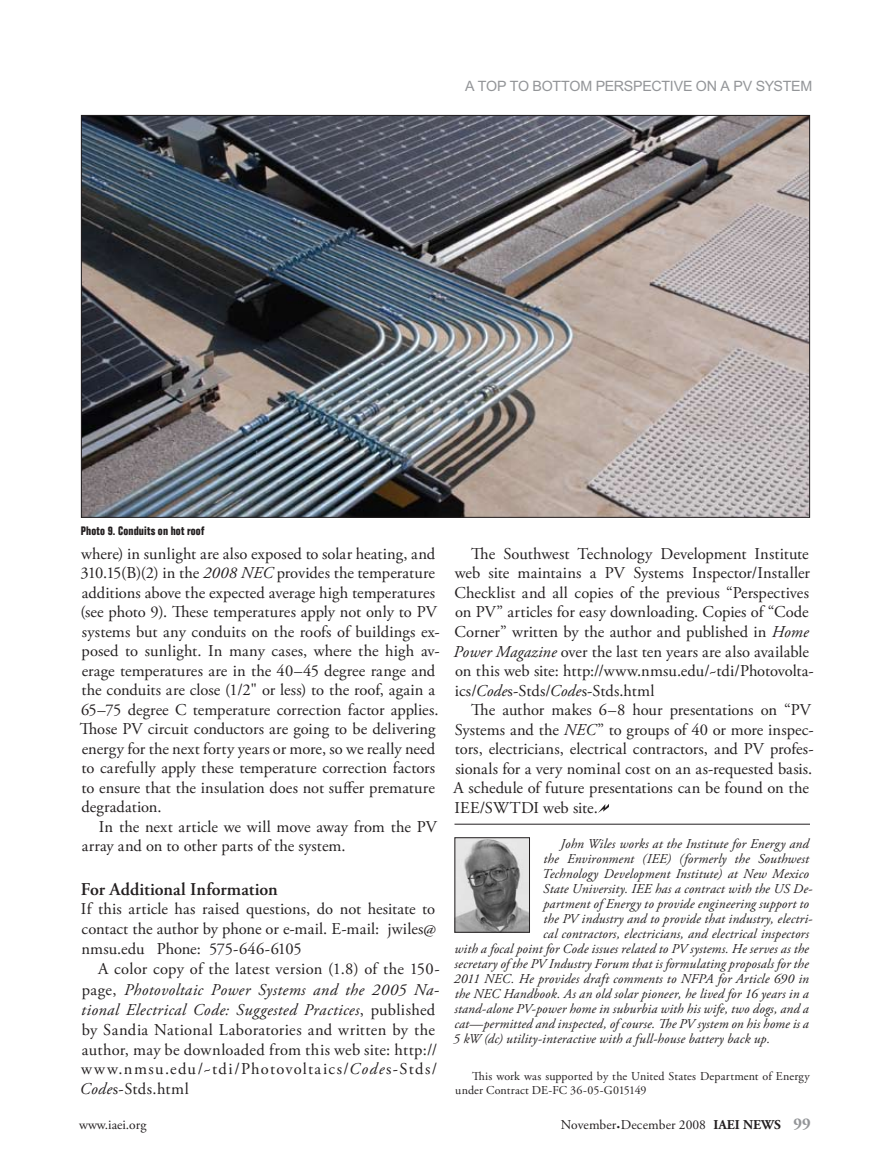
<style>
.page{position:relative;width:891px;height:1175px;background:#fff}
.page>*{position:absolute;margin:0;border:0;box-sizing:border-box;transform-origin:0 0}
.t1{font:600 18px "Adobe Garamond Pro";color:#231f20}
.t2{font:16.5px/19.5px "Adobe Garamond Pro";letter-spacing:.005em;color:#231f20}
.t3{font:16.5px/20px "Adobe Garamond Pro";letter-spacing:.025em;color:#231f20}
.t4{font:14.25px "Arial MT Std";letter-spacing:-.02em;color:#939598}
.t5{font:italic 13.5px "Adobe Garamond Pro";letter-spacing:.01em;color:#231f20}
.t6{font:13.5px "Adobe Garamond Pro";color:#231f20}
.t7{font:12px/13.5px "Adobe Garamond Pro";letter-spacing:.01em;color:#231f20}
.t8{font:700 condensed 12px "Folio Std";letter-spacing:.02em;color:#231f20}
.s1{font-style:italic}
.s2{font-size:21px}
.s3{font-weight:700}
.s4{font-weight:700;font-size:16.5px;color:#939598}
</style>
<div class="page">
<hr style="left:454px;top:823px;width:356px;height:1px;background:#231f20">
<svg style="left:598px;top:804px;width:11px;height:9px"></svg>
<img style="left:456px;top:839px;width:72px;height:91px">
<div style="left:454px;top:837px;width:76px;height:95px;border:1px solid #231f20"></div>
<img style="left:83px;top:117px;width:725px;height:399px">
<p class="t4" style="left:465px;top:78px;width:349px">A TOP TO BOTTOM PERSPECTIVE ON A PV SYSTEM</p>
<p class="t8" style="left:81px;top:524px;width:125px">Photo 9. Conduits on hot roof</p>
<p class="t2" style="left:80px;top:544px;width:361px">where) in sunlight are also exposed to solar heating, and 310.15(B)(2) in the <span class="s1">2008 NEC</span> provides the temperature additions above the expected average high temperatures (see photo 9). These temperatures apply not only to PV systems but any conduits on the roofs of buildings ex&shy;posed to sunlight. In many cases, where the high av&shy;erage temperatures are in the 40–45 degree range and the conduits are close (1/2" or less) to the roof, again a 65–75 degree C temperature correction factor applies.<br>Those PV circuit conductors are going to be delivering energy for the next forty years or more, so we really need to carefully apply these temperature correction factors to ensure that the insulation does not suffer premature degradation.</p>
<p class="t2" style="left:82px;top:817px;width:357px;text-indent:17px">In the next article we will move away from the PV array and on to other parts of the system.</p>
<p class="t1" style="left:81px;top:878px;width:198px">For Additional Information</p>
<p class="t2" style="left:81px;top:899px;width:357px;line-height:20.1px;text-align:justify">If this article has raised questions, do not hesitate to contact the author by phone or e-mail. E-mail: jwiles@ nmsu.edu Phone: 575-646-6105</p>
<p class="t3" style="left:80px;top:959px;width:361px;text-indent:18px">A color copy of the latest version (1.8) of the 150- page, <span class="s1">Photovoltaic Power Systems and the 2005 Na&shy;tional Electrical Code: Suggested Practices</span>, published by Sandia National Laboratories and written by the author, may be downloaded from this web site: http:// www.nmsu.edu/~tdi/Photovoltaics/<span class="s1">Code</span>s-Stds/ <span class="s1">Code</span>s-Stds.html</p>
<p class="t2" style="left:454px;top:544px;width:362px;text-indent:18px">The Southwest Technology Development Institute web site maintains a PV Systems Inspector/Installer Checklist and all copies of the previous “Perspectives on PV” articles for easy downloading. Copies of “Code Corner” written by the author and published in <span class="s1">Home Power Magazine</span> over the last ten years are also available on this web site: http://www.nmsu.edu/~tdi/Photovolta&shy;ics/<span class="s1">Code</span>s-Stds/<span class="s1">Code</span>s-Stds.html</p>
<p class="t2" style="left:454px;top:700px;width:362px;text-indent:18px">The author makes 6–8 hour presentations on “PV Systems and the <span class="s1">NEC</span>” to groups of 40 or more inspec&shy;tors, electricians, electrical contractors, and PV profes&shy;sionals for a very nominal cost on an as-requested basis.<br>A schedule of future presentations can be found on the IEE/SWTDI web site.</p>
<p class="t5" style="left:561px;top:835px;width:250px">John Wiles works at the Institute for Energy and</p>
<p class="t5" style="left:544px;top:850px;width:267px">the Environment (IEE) (formerly the Southwest</p>
<p class="t5" style="left:542px;top:865px;width:268px">Technology Development Institute) at New Mexico</p>
<p class="t5" style="left:543px;top:880px;width:271px">State University. IEE has a contract with the US De-</p>
<p class="t5" style="left:544px;top:895px;width:267px">partment of Energy to provide engineering support to</p>
<p class="t5" style="left:544px;top:910px;width:270px">the PV industry and to provide that industry, electri-</p>
<p class="t5" style="left:543px;top:925px;width:267px">cal contractors, electricians, and electrical inspectors</p>
<p class="t5" style="left:455px;top:940px;width:356px">with a focal point for Code issues related to PV systems. He serves as the</p>
<p class="t5" style="left:455px;top:955px;width:356px">secretary of the PV Industry Forum that is formulating proposals for the</p>
<p class="t5" style="left:454px;top:970px;width:357px">2011 NEC. He provides draft comments to NFPA for Article 690 in</p>
<p class="t5" style="left:455px;top:985px;width:356px">the NEC Handbook. As an old solar pioneer, he lived for 16 years in a</p>
<p class="t5" style="left:455px;top:1000px;width:356px">stand-alone PV-power home in suburbia with his wife, two dogs, and a</p>
<p class="t5" style="left:454px;top:1015px;width:356px">cat—permitted and inspected, of course. The PV system on his home is a</p>
<p class="t5" style="left:453px;top:1030px;width:318px">5 kW (dc) utility-interactive with a full-house battery back up.</p>
<p class="t7" style="left:455px;top:1070px;width:356px;text-indent:17px">This work was supported by the United States Department of Energy under Contract DE-FC 36-05-G015149</p>
<p class="t6" style="left:79px;top:1116px;width:69px">www.iaei.org</p>
<p class="t6" style="left:561px;top:1116px;width:252px">November<span class="s2">.</span>December 2008 <span class="s3">IAEI NEWS</span> <span class="s4">99</span></p>
</div>
